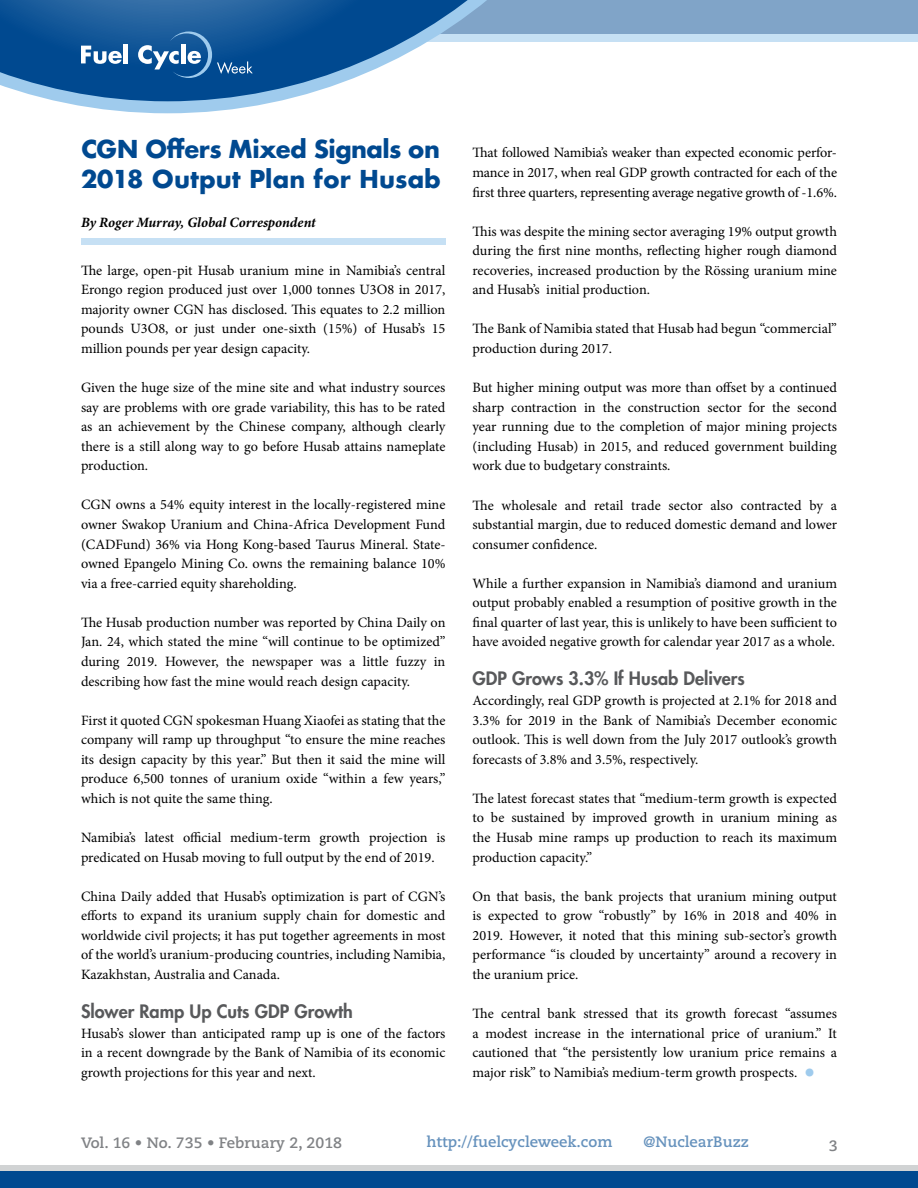
<style>
.page{position:relative;width:918px;height:1188px;background:#fff}
.page>*{position:absolute;margin:0;border:0;box-sizing:border-box;transform-origin:0 0}
.t1{font:700 24px/30px "Futura";letter-spacing:-.03em;color:#004990}
.t2{font:800 18px "Futura";color:#58595b}
.t3{font:700 15px "Caecilia";color:#6692bd}
.t4{font:700 15px "Caecilia";color:#808285}
.t5{font:14.25px/19.5px "Minion Pro";color:#000;text-align:justify}
.t6{font:italic 700 14.25px "Minion Pro";letter-spacing:-.005em;color:#000}
.s1{font-size:30px;color:#9fcbed}
</style>
<div class="page">
<div style="left:0;top:1166px;width:918px;height:22px;background:#d1d3d4"></div>
<div style="left:0;top:0;width:918px;height:36px;background:#80a4c8"></div>
<div style="left:0;top:34px;width:918px;height:7px;background:#c6e0f4"></div>
<div style="left:0;top:1171px;width:918px;height:17px;background:#004990"></div>
<svg style="left:0;top:0;width:675px;height:113px"></svg>
<svg style="left:81px;top:46px;width:41px;height:18px"></svg>
<hr style="left:124px;top:44px;width:4px;height:19px;background:#fff">
<svg style="left:138px;top:32px;width:115px;height:46px;background:#306ca6"></svg>
<div style="left:81px;top:238px;width:365px;height:7px;background:#c6e0f4"></div>
<h1 class="t1" style="left:81px;top:134px;width:362px">CGN Offers Mixed Signals on<br>2018 Output Plan for Husab</h1>
<p class="t6" style="left:81px;top:212px;width:236px">By Roger Murray, Global Correspondent</p>
<p class="t5" style="left:81px;top:260px;width:366px">The large, open-pit Husab uranium mine in Namibia’s central Erongo region produced just over 1,000 tonnes U3O8 in 2017, majority owner CGN has disclosed. This equates to 2.2 million pounds U3O8, or just under one-sixth (15%) of Husab’s 15 million pounds per year design capacity.</p>
<p class="t5" style="left:81px;top:378px;width:366px">Given the huge size of the mine site and what industry sources say are problems with ore grade variability, this has to be rated as an achievement by the Chinese company, although clearly there is a still along way to go before Husab attains nameplate production.</p>
<p class="t5" style="left:81px;top:495px;width:366px">CGN owns a 54% equity interest in the locally-registered mine owner Swakop Uranium and China-Africa Development Fund (CADFund) 36% via Hong Kong-based Taurus Mineral. State&shy;owned Epangelo Mining Co. owns the remaining balance 10% via a free-carried equity shareholding.</p>
<p class="t5" style="left:81px;top:613px;width:366px">The Husab production number was reported by China Daily on Jan. 24, which stated the mine “will continue to be optimized” during 2019. However, the newspaper was a little fuzzy in describing how fast the mine would reach design capacity.</p>
<p class="t5" style="left:81px;top:710px;width:366px">First it quoted CGN spokesman Huang Xiaofei as stating that the company will ramp up throughput “to ensure the mine reaches its design capacity by this year.” But then it said the mine will produce 6,500 tonnes of uranium oxide “within a few years,” which is not quite the same thing.</p>
<p class="t5" style="left:81px;top:828px;width:366px">Namibia’s latest official medium-term growth projection is predicated on Husab moving to full output by the end of 2019.</p>
<p class="t5" style="left:81px;top:887px;width:366px">China Daily added that Husab’s optimization is part of CGN’s efforts to expand its uranium supply chain for domestic and worldwide civil projects; it has put together agreements in most of the world’s uranium-producing countries, including Namibia, Kazakhstan, Australia and Canada.</p>
<p class="t2" style="left:81px;top:1000px;width:273px">Slower Ramp Up Cuts GDP Growth</p>
<p class="t5" style="left:81px;top:1023px;width:366px">Husab’s slower than anticipated ramp up is one of the factors in a recent downgrade by the Bank of Namibia of its economic growth projections for this year and next.</p>
<p class="t5" style="left:473px;top:143px;width:366px">That followed Namibia’s weaker than expected economic perfor&shy;mance in 2017, when real GDP growth contracted for each of the first three quarters, representing average negative growth of -1.6%.</p>
<p class="t5" style="left:473px;top:221px;width:366px">This was despite the mining sector averaging 19% output growth during the first nine months, reflecting higher rough diamond recoveries, increased production by the Rössing uranium mine and Husab’s initial production.</p>
<p class="t5" style="left:473px;top:319px;width:366px">The Bank of Namibia stated that Husab had begun “commercial” production during 2017.</p>
<p class="t5" style="left:473px;top:378px;width:366px">But higher mining output was more than offset by a continued sharp contraction in the construction sector for the second year running due to the completion of major mining projects (including Husab) in 2015, and reduced government building work due to budgetary constraints.</p>
<p class="t5" style="left:473px;top:495px;width:366px">The wholesale and retail trade sector also contracted by a substantial margin, due to reduced domestic demand and lower consumer confidence.</p>
<p class="t5" style="left:473px;top:574px;width:366px">While a further expansion in Namibia’s diamond and uranium output probably enabled a resumption of positive growth in the final quarter of last year, this is unlikely to have been sufficient to have avoided negative growth for calendar year 2017 as a whole.</p>
<p class="t2" style="left:472px;top:667px;width:274px">GDP Grows 3.3% If Husab Delivers</p>
<p class="t5" style="left:472px;top:691px;width:366px">Accordingly, real GDP growth is projected at 2.1% for 2018 and 3.3% for 2019 in the Bank of Namibia’s December economic outlook. This is well down from the July 2017 outlook’s growth forecasts of 3.8% and 3.5%, respectively.</p>
<p class="t5" style="left:472px;top:789px;width:366px">The latest forecast states that “medium-term growth is expected to be sustained by improved growth in uranium mining as the Husab mine ramps up production to reach its maximum production capacity.”</p>
<p class="t5" style="left:472px;top:886px;width:366px">On that basis, the bank projects that uranium mining output is expected to grow “robustly” by 16% in 2018 and 40% in 2019. However, it noted that this mining sub-sector’s growth performance “is clouded by uncertainty” around a recovery in the uranium price.</p>
<p class="t5" style="left:472px;top:1004px;width:366px">The central bank stressed that its growth forecast “assumes a modest increase in the international price of uranium.” It cautioned that “the persistently low uranium price remains a major risk” to Namibia’s medium-term growth prospects. <span class="s1">•</span></p>
<p class="t4" style="left:81px;top:1134px;width:263px">Vol. 16 • No. 735 • February 2, 2018</p>
<p class="t3" style="left:427px;top:1133px;width:187px">http://fuelcycleweek.com</p>
<p class="t3" style="left:643px;top:1133px;width:107px">@NuclearBuzz</p>
<p class="t4" style="left:829px;top:1137px;width:10px">3</p>
</div>
